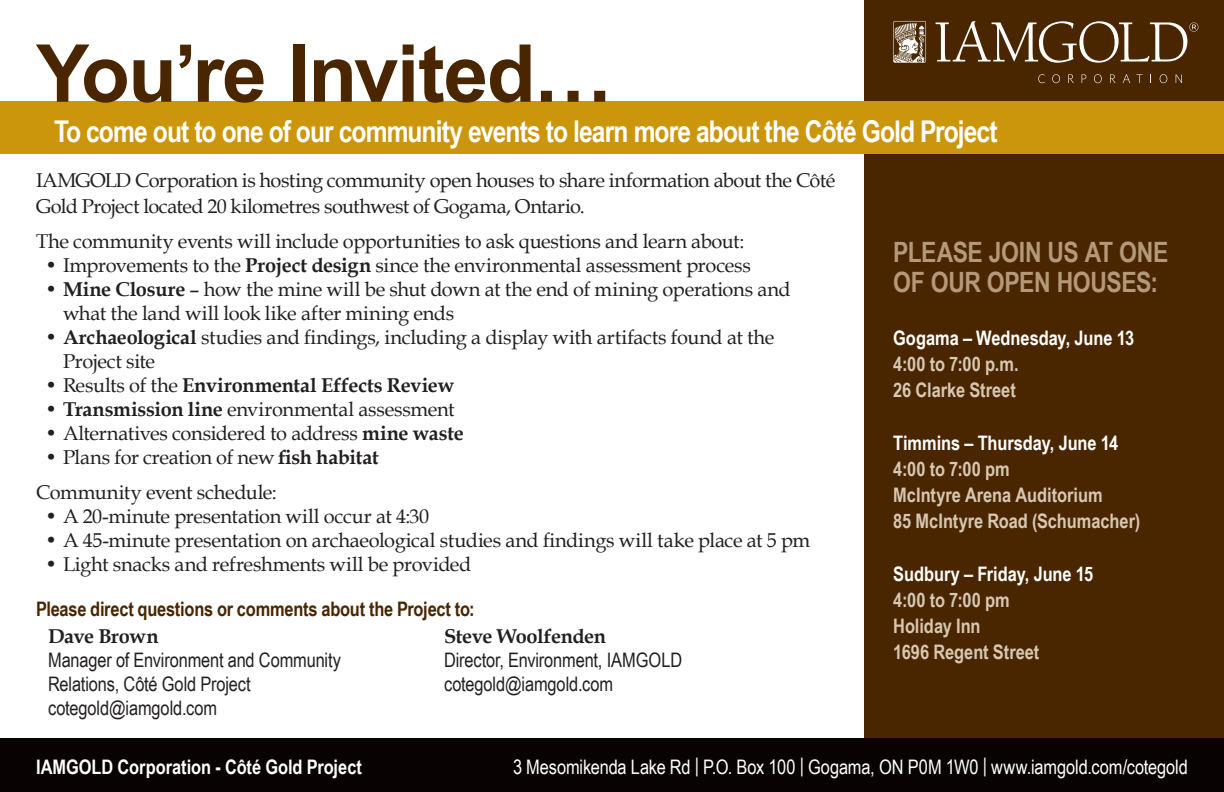
<style>
.page{position:relative;width:1224px;height:792px;background:#fff}
.page>*{position:absolute;margin:0;border:0;box-sizing:border-box;transform-origin:0 0}
.t1{font:700 80px "Arial";letter-spacing:-.02em;color:#492600}
.t2{font:700 30px "Arial Narrow";letter-spacing:-.03em;color:#fff}
.t3{font:700 28px/30px "Arial Narrow";letter-spacing:-.01em;color:#b39879}
.t4{font:20px/24px "Book Antiqua";letter-spacing:-.015em;color:#231f20}
.Paragraph_Style_1{font:700 20px/26px "Arial Narrow";color:#d7c7b3}
.t5{font:20px/24px "Arial Narrow";letter-spacing:-.005em;color:#231f20}
.WHITE_TITLE{font:700 20px "Arial Narrow";color:#fff}
.t6{font:20px "Arial Narrow";letter-spacing:-.005em;color:#fff}
.t7{font:700 20px "Book Antiqua";letter-spacing:-.015em;color:#231f20}
.t8{font:700 20px "Arial Narrow";letter-spacing:-.01em;color:#492600}
.s1{font-weight:700}
.s2{font-weight:400}
</style>
<div class="page">
<div style="left:864px;top:0;width:360px;height:792px;background:#492600"></div>
<div style="left:0;top:739px;width:1224px;height:53px;background:#080302"></div>
<svg style="left:893px;top:21px;width:33px;height:42px"></svg>
<svg style="left:1038px;top:74px;width:7px;height:9px"></svg>
<svg style="left:1052px;top:74px;width:8px;height:9px"></svg>
<svg style="left:1068px;top:74px;width:6px;height:9px"></svg>
<svg style="left:1082px;top:74px;width:4px;height:9px"></svg>
<svg style="left:1094px;top:74px;width:8px;height:9px"></svg>
<svg style="left:1110px;top:74px;width:6px;height:9px"></svg>
<svg style="left:1123px;top:74px;width:7px;height:9px"></svg>
<svg style="left:1136px;top:74px;width:7px;height:9px"></svg>
<svg style="left:1160px;top:74px;width:7px;height:9px"></svg>
<svg style="left:1176px;top:74px;width:6px;height:9px"></svg>
<svg style="left:936px;top:21px;width:262px;height:42px"></svg>
<div style="left:0;top:102px;width:1224px;height:52px;background:#cb960b"></div>
<p class="t1" style="left:36px;top:17px;width:579px">You’re Invited…</p>
<p class="t2" style="left:54px;top:108px;width:945px">To come out to one of our community events to learn more about the Côté Gold Project</p>
<p class="t4" style="left:36px;top:167px;width:801px;line-height:26px">IAMGOLD Corporation is hosting community open houses to share information about the Côté<br>Gold Project located 20 kilometres southwest of Gogama, Ontario.</p>
<p class="t4" style="left:36px;top:229px;width:710px">The community events will include opportunities to ask questions and learn about:</p>
<p class="t4" style="left:45px;top:253px;width:707px">• Improvements to the <span class="s1">Project design</span> since the environmental assessment process</p>
<p class="t4" style="left:63px;top:277px;width:729px;text-indent:-18px">• <span class="s1">Mine Closure</span> – how the mine will be shut down at the end of mining operations and what the land will look like after mining ends</p>
<p class="t4" style="left:63px;top:325px;width:713px;text-indent:-18px">• <span class="s1">Archaeological</span> studies and findings, including a display with artifacts found at the<br>Project site</p>
<p class="t7" style="left:45px;top:372px;width:411px"><span class="s2">• Results of the</span> Environmental Effects Review</p>
<p class="t4" style="left:45px;top:397px;width:411px">• <span class="s1">Transmission line</span> environmental assessment</p>
<p class="t4" style="left:45px;top:421px;width:420px">• Alternatives considered to address <span class="s1">mine waste</span></p>
<p class="t4" style="left:45px;top:445px;width:335px">• Plans for creation of new <span class="s1">fish habitat</span></p>
<p class="t4" style="left:36px;top:480px;width:242px">Community event schedule:</p>
<p class="t4" style="left:45px;top:504px;width:386px">• A 20-minute presentation will occur at 4:30</p>
<p class="t4" style="left:45px;top:528px;width:767px">• A 45-minute presentation on archaeological studies and findings will take place at 5 pm</p>
<p class="t4" style="left:45px;top:552px;width:428px">• Light snacks and refreshments will be provided</p>
<p class="t8" style="left:36px;top:593px;width:440px">Please direct questions or comments about the Project to:</p>
<p class="t7" style="left:48px;top:623px;width:112px">Dave Brown</p>
<p class="t5" style="left:48px;top:647px;width:295px">Manager of Environment and Community<br>Relations, Côté Gold Project cotegold@iamgold.com</p>
<p class="t7" style="left:444px;top:623px;width:164px">Steve Woolfenden</p>
<p class="t5" style="left:444px;top:647px;width:240px">Director, Environment, IAMGOLD cotegold@iamgold.com</p>
<p class="t3" style="left:893px;top:236px;width:277px">PLEASE JOIN US AT ONE<br>OF OUR OPEN HOUSES:</p>
<p class="WHITE_TITLE" style="left:893px;top:323px;width:242px">Gogama – Wednesday, June 13</p>
<p class="Paragraph_Style_1" style="left:893px;top:350px;width:127px">4:00 to 7:00 p.m.<br>26 Clarke Street</p>
<p class="WHITE_TITLE" style="left:893px;top:428px;width:227px">Timmins – Thursday, June 14</p>
<p class="Paragraph_Style_1" style="left:893px;top:455px;width:249px">4:00 to 7:00 pm<br>McIntyre Arena Auditorium<br>85 McIntyre Road (Schumacher)</p>
<p class="WHITE_TITLE" style="left:893px;top:559px;width:202px">Sudbury – Friday, June 15</p>
<p class="Paragraph_Style_1" style="left:893px;top:586px;width:148px">4:00 to 7:00 pm<br>Holiday Inn<br>1696 Regent Street</p>
<p class="WHITE_TITLE" style="left:36px;top:752px;width:328px">IAMGOLD Corporation - Côté Gold Project</p>
<p class="t6" style="left:513px;top:752px;width:676px">3 Mesomikenda Lake Rd | P.O. Box 100 | Gogama, ON P0M 1W0 | www.iamgold.com/cotegold</p>
</div>
